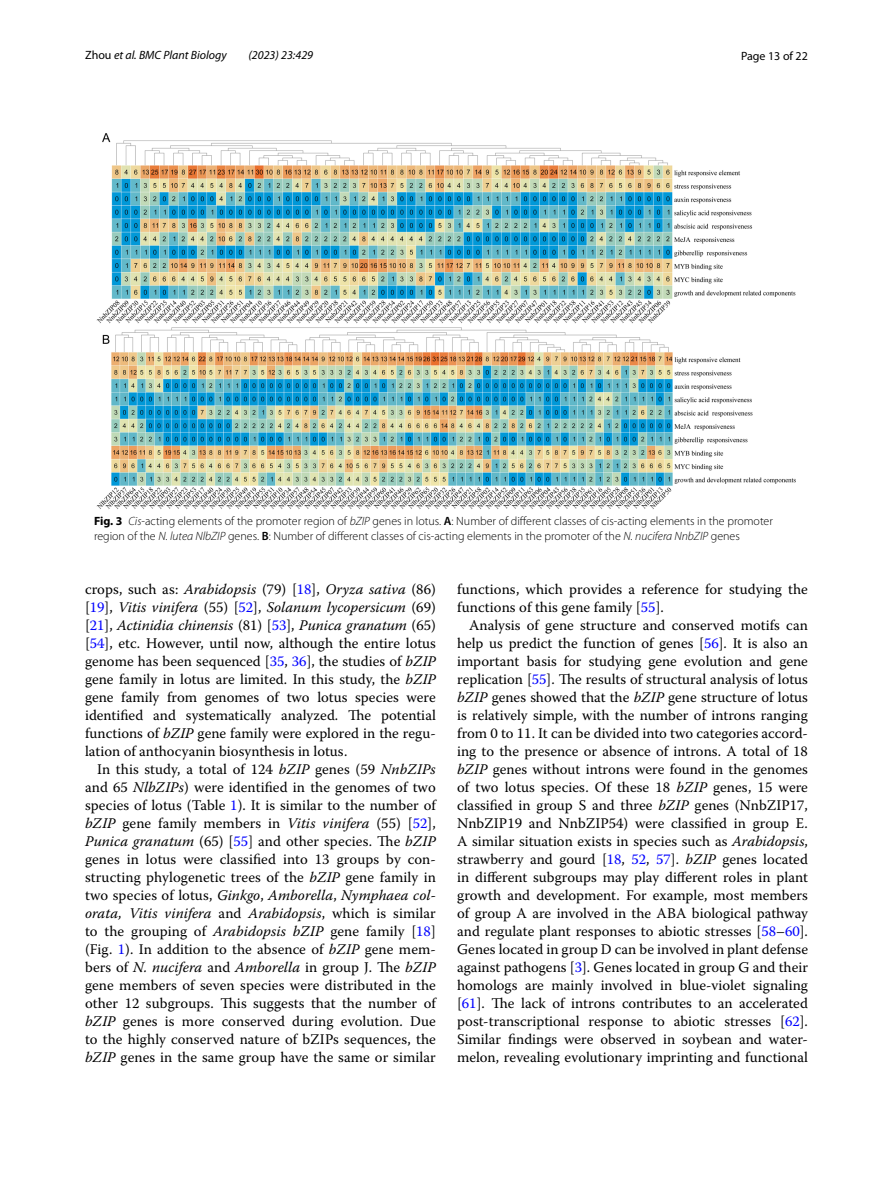
<style>
.page{position:relative;width:893px;height:1187px;background:#fff}
.page>*{position:absolute;margin:0;border:0;box-sizing:border-box;transform-origin:0 0}
.t1{font:14.7px/18px "Warnock Pro";letter-spacing:.005em;color:#000;text-align:justify}
.t2{font:300 12px/15px "Myriad Pro";color:#000}
.t3{font:italic 12px "Myriad Pro";color:#000}
.t4{font:12px "Myriad Pro";color:#000}
.s1{font-style:normal}
.s2{font-weight:700}
.s3{font-style:italic}
.s4{font-weight:600}
.s5{color:#00f}
</style>
<div class="page">
<img style="left:96px;top:133px;width:700px;height:376px">
<p class="t3" style="left:85px;top:48px;width:143px"><span class="s1">Zhou</span> et al. BMC Plant Biology</p>
<p class="t3" style="left:248px;top:48px;width:66px">(2023) 23:429</p>
<p class="t4" style="left:741px;top:48px;width:68px">Page 13 of 22</p>
<p class="t2" style="left:94px;top:513px;width:680px"><span class="s2">Fig. 3</span> <span class="s3">Cis</span>-acting elements of the promoter region of <span class="s3">bZIP</span> genes in lotus. <span class="s4">A</span>: Number of different classes of cis-acting elements in the promoter region of the <span class="s3">N. lutea NlbZIP</span> genes. <span class="s4">B</span>: Number of different classes of cis-acting elements in the promoter of the <span class="s3">N. nucifera NnbZIP</span> genes</p>
<p class="t1" style="left:85px;top:579px;width:352px">crops, such as: <span class="s3">Arabidopsis</span> (79) [<span class="s5">18</span>], <span class="s3">Oryza sativa</span> (86) [<span class="s5">19</span>], <span class="s3">Vitis vinifera</span> (55) [<span class="s5">52</span>], <span class="s3">Solanum lycopersicum</span> (69) [<span class="s5">21</span>], <span class="s3">Actinidia chinensis</span> (81) [<span class="s5">53</span>], <span class="s3">Punica granatum</span> (65) [<span class="s5">54</span>], etc. However, until now, although the entire lotus genome has been sequenced [<span class="s5">35</span>, <span class="s5">36</span>], the studies of <span class="s3">bZIP </span>gene family in lotus are limited. In this study, the <span class="s3">bZIP </span>gene family from genomes of two lotus species were identified and systematically analyzed. The potential functions of <span class="s3">bZIP</span> gene family were explored in the regu&shy;lation of anthocyanin biosynthesis in lotus.</p>
<p class="t1" style="left:85px;top:759px;width:352px;text-indent:12px">In this study, a total of 124 <span class="s3">bZIP</span> genes (59 <span class="s3">NnbZIPs </span>and 65 <span class="s3">NlbZIPs</span>) were identified in the genomes of two species of lotus (Table <span class="s5">1</span>). It is similar to the number of <span class="s3">bZIP</span> gene family members in <span class="s3">Vitis vinifera</span> (55) [<span class="s5">52</span>], <span class="s3">Punica granatum</span> (65) [<span class="s5">55</span>] and other species. The <span class="s3">bZIP </span>genes in lotus were classified into 13 groups by con&shy;structing phylogenetic trees of the <span class="s3">bZIP</span> gene family in two species of lotus, <span class="s3">Ginkgo</span>, <span class="s3">Amborella</span>, <span class="s3">Nymphaea col&shy;orata, Vitis vinifera</span> and <span class="s3">Arabidopsis</span>, which is similar to the grouping of <span class="s3">Arabidopsis bZIP</span> gene family [<span class="s5">18</span>] (Fig. <span class="s5">1</span>). In addition to the absence of <span class="s3">bZIP</span> gene mem&shy;bers of <span class="s3">N. nucifera</span> and <span class="s3">Amborella</span> in group J. The <span class="s3">bZIP </span>gene members of seven species were distributed in the other 12 subgroups. This suggests that the number of <span class="s3">bZIP</span> genes is more conserved during evolution. Due to the highly conserved nature of bZIPs sequences, the <span class="s3">bZIP</span> genes in the same group have the same or similar</p>
<p class="t1" style="left:457px;top:579px;width:352px">functions, which provides a reference for studying the functions of this gene family [<span class="s5">55</span>].</p>
<p class="t1" style="left:457px;top:615px;width:352px;text-indent:12px">Analysis of gene structure and conserved motifs can help us predict the function of genes [<span class="s5">56</span>]. It is also an important basis for studying gene evolution and gene replication [<span class="s5">55</span>]. The results of structural analysis of lotus <span class="s3">bZIP</span> genes showed that the <span class="s3">bZIP</span> gene structure of lotus is relatively simple, with the number of introns ranging from 0 to 11. It can be divided into two categories accord&shy;ing to the presence or absence of introns. A total of 18 <span class="s3">bZIP</span> genes without introns were found in the genomes of two lotus species. Of these 18 <span class="s3">bZIP</span> genes, 15 were classified in group S and three <span class="s3">bZIP</span> genes (NnbZIP17, NnbZIP19 and NnbZIP54) were classified in group E.<br>A similar situation exists in species such as <span class="s3">Arabidopsis</span>, strawberry and gourd [<span class="s5">18</span>, <span class="s5">52</span>, <span class="s5">57</span>]. <span class="s3">bZIP</span> genes located in different subgroups may play different roles in plant growth and development. For example, most members of group A are involved in the ABA biological pathway and regulate plant responses to abiotic stresses [<span class="s5">58</span>–<span class="s5">60</span>].<br>Genes located in group D can be involved in plant defense against pathogens [<span class="s5">3</span>]. Genes located in group G and their homologs are mainly involved in blue-violet signaling [<span class="s5">61</span>]. The lack of introns contributes to an accelerated post-transcriptional response to abiotic stresses [<span class="s5">62</span>].<br>Similar findings were observed in soybean and water&shy;melon, revealing evolutionary imprinting and functional</p>
</div>
